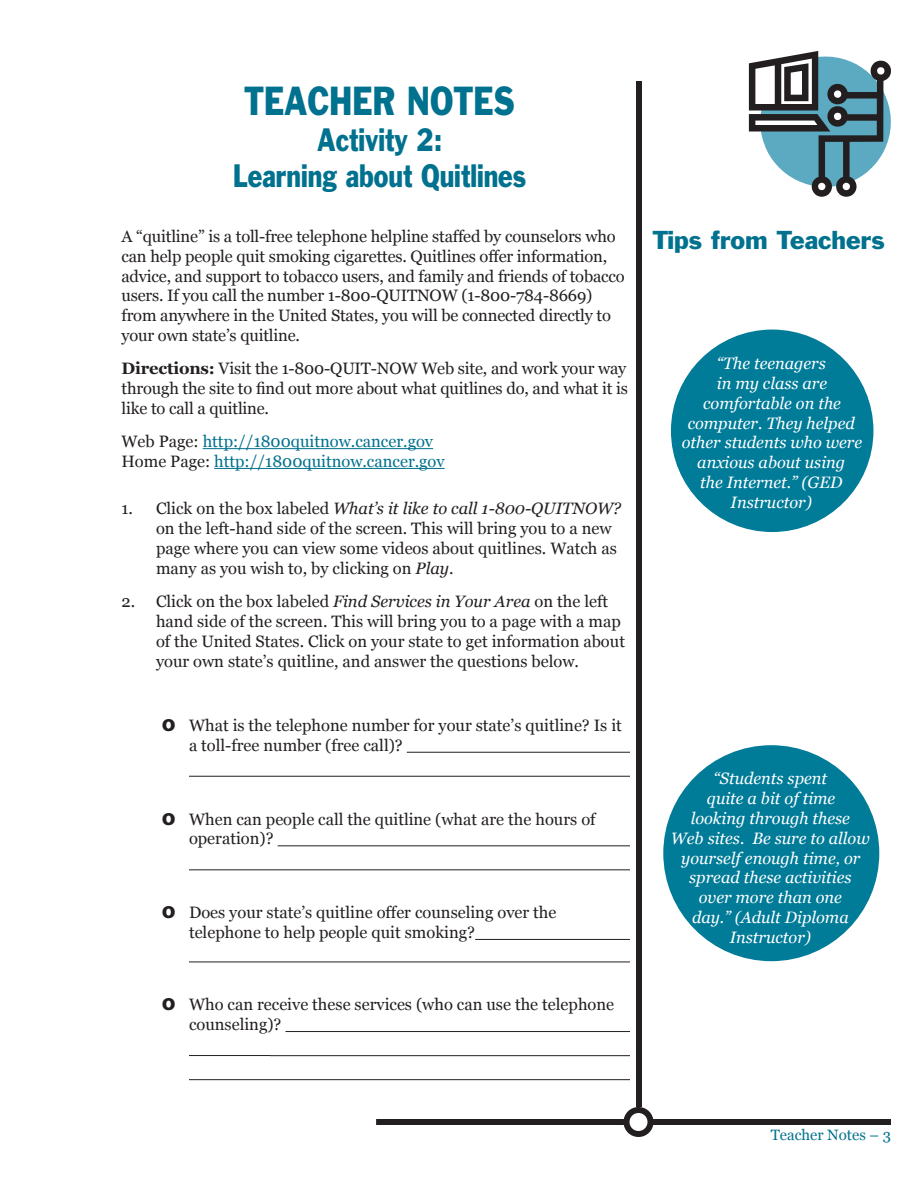
<style>
.page{position:relative;width:918px;height:1188px;background:#fff}
.page>*{position:absolute;margin:0;border:0;box-sizing:border-box;transform-origin:0 0}
.t1{font:37.5px "Franklin Gothic";color:#00718e;scale:.8 1}
.t2{font:30px/36px "Franklin Gothic";color:#00718e;text-align:center;scale:.8 1}
.t3{font:24px "Franklin Gothic";color:#00718e}
.t4{font:16.5px/19.8px "Georgia";color:#231f20}
.t5{font:italic 16.5px/19.8px "Georgia";color:#fff;text-align:center}
.t6{font:16.5px/19.8px "Georgia";color:#00718e}
.t7{font:15px "Georgia";color:#00718e}
.s1{font-weight:700}
.s2{color:#231f20}
.s3{font-style:italic}
.s4{font-family:"Myriad";font-weight:700;font-size:24px}
</style>
<div class="page">
<div style="left:636px;top:81px;width:6px;height:1026px;background:#231f20"></div>
<div style="left:376px;top:1119px;width:251px;height:6px;background:#231f20"></div>
<div style="left:624px;top:1107px;width:30px;height:30px;border:6px solid #231f20;border-radius:50%"></div>
<div style="left:651px;top:1119px;width:240px;height:6px;background:#231f20"></div>
<svg style="left:749px;top:51px;width:142px;height:146px"></svg>
<div style="left:671px;top:330px;width:202px;height:202px;background:#007b98;border-radius:50%"></div>
<div style="left:663px;top:745px;width:216px;height:216px;background:#007b98;border-radius:50%"></div>
<hr style="left:203px;top:448px;width:230px;height:1px;background:#00718e">
<hr style="left:214px;top:468px;width:231px;height:1px;background:#00718e">
<hr style="left:407px;top:752px;width:223px;height:1px;background:#231f20">
<hr style="left:189px;top:776px;width:441px;height:1px;background:#231f20">
<hr style="left:278px;top:845px;width:352px;height:1px;background:#231f20">
<hr style="left:189px;top:869px;width:441px;height:1px;background:#231f20">
<hr style="left:475px;top:939px;width:155px;height:1px;background:#231f20">
<hr style="left:189px;top:962px;width:441px;height:1px;background:#231f20">
<hr style="left:286px;top:1031px;width:344px;height:1px;background:#231f20">
<hr style="left:189px;top:1055px;width:81px;height:1px;background:#231f20">
<hr style="left:270px;top:1055px;width:360px;height:1px;background:#231f20">
<hr style="left:189px;top:1079px;width:441px;height:1px;background:#231f20">
<h1 class="t1" style="left:244px;top:77px;width:340px">TEACHER NOTES</h1>
<h2 class="t2" style="left:233px;top:121px;width:368px">Activity 2:<br>Learning about Quitlines</h2>
<p class="t4" style="left:122px;top:226px;width:505px">A “quitline” is a toll-free telephone helpline staffed by counselors who can help people quit smoking cigarettes. Quitlines offer information, advice, and support to tobacco users, and family and friends of tobacco users. If you call the number 1-800-QUITNOW (1-800-784-8669) from anywhere in the United States, you will be connected directly to your own state’s quitline.</p>
<p class="t4" style="left:122px;top:359px;width:508px;text-align:justify"><span class="s1">Directions:</span> Visit the 1-800-QUIT-NOW Web site, and work your way through the site to find out more about what quitlines do, and what it is like to call a quitline.</p>
<p class="t6" style="left:122px;top:432px;width:325px"><span class="s2">Web Page:</span> http://1800quitnow.cancer.gov<br><span class="s2">Home Page:</span> http://1800quitnow.cancer.gov</p>
<p class="t4" style="left:156px;top:499px;width:467px;text-indent:-35px">1. Click on the box labeled <span class="s3">What’s it like to call 1-800-QUITNOW? </span>on the left-hand side of the screen. This will bring you to a new page where you can view some videos about quitlines. Watch as many as you wish to, by clicking on <span class="s3">Play</span>.</p>
<p class="t4" style="left:156px;top:592px;width:471px;text-indent:-35px">2. Click on the box labeled <span class="s3">Find Services in Your Area</span> on the left hand side of the screen. This will bring you to a page with a map of the United States. Click on your state to get information about your own state’s quitline, and answer the questions below.</p>
<p class="t4" style="left:189px;top:715px;width:434px;text-indent:-27px"><span class="s4">o</span> What is the telephone number for your state’s quitline? Is it a toll-free number (free call)?</p>
<p class="t4" style="left:189px;top:809px;width:408px;text-indent:-27px"><span class="s4">o</span> When can people call the quitline (what are the hours of operation)?</p>
<p class="t4" style="left:189px;top:903px;width:369px;text-indent:-27px"><span class="s4">o</span> Does your state’s quitline offer counseling over the telephone to help people quit smoking?</p>
<p class="t4" style="left:189px;top:995px;width:427px;text-indent:-27px"><span class="s4">o</span> Who can receive these services (who can use the telephone counseling)?</p>
<h3 class="t3" style="left:652px;top:224px;width:234px">Tips from Teachers</h3>
<p class="t5" style="left:682px;top:354px;width:182px">“The teenagers<br>in my class are comfortable on the computer. They helped other students who were anxious about using<br>the Internet.” (GED<br>Instructor)</p>
<p class="t5" style="left:671px;top:769px;width:200px">“Students spent<br>quite a bit of time<br>looking through these<br>Web sites. Be sure to allow yourself enough time, or spread these activities over more than one<br>day.” (Adult Diploma<br>Instructor)</p>
<p class="t7" style="left:771px;top:1126px;width:122px">Teacher Notes – 3</p>
</div>
